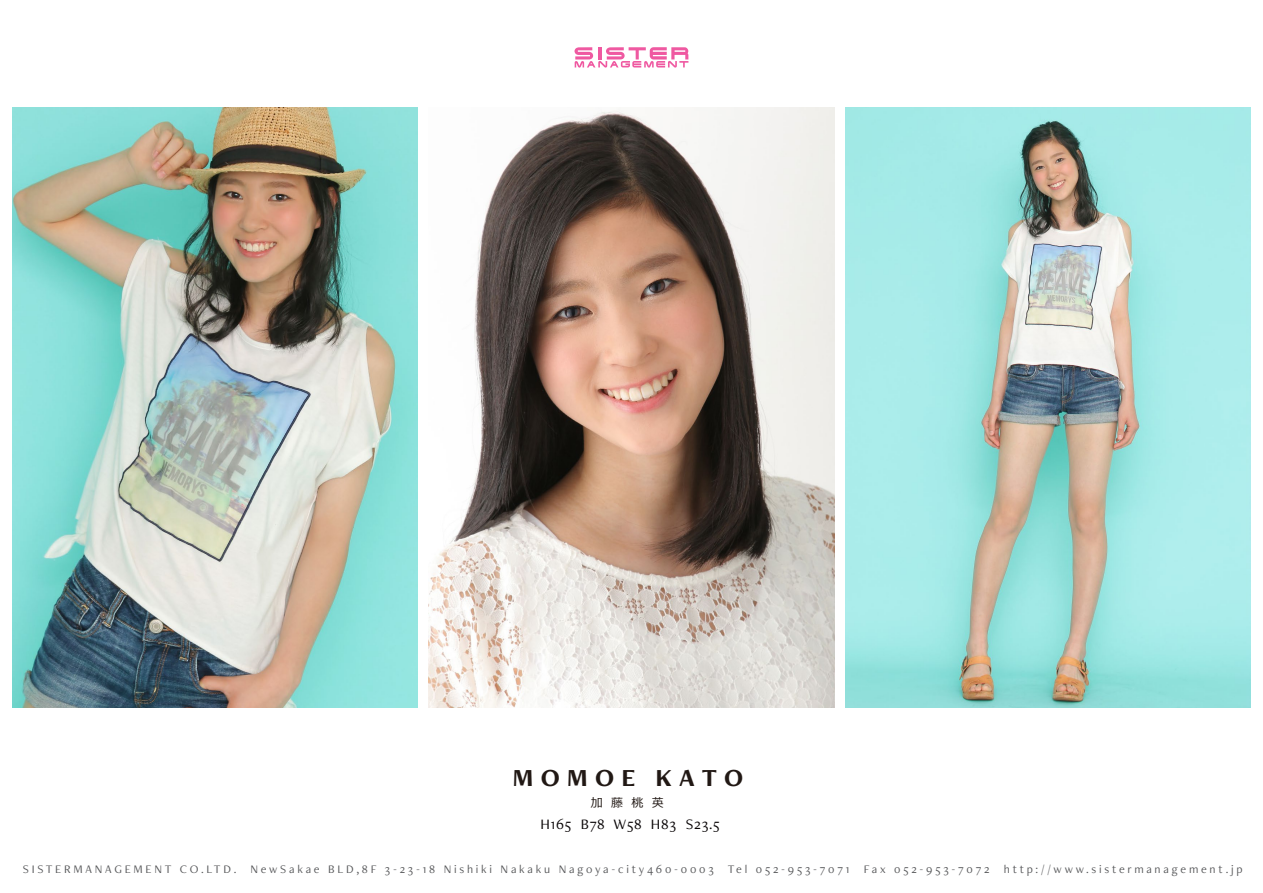
<style>
.page{position:relative;width:1263px;height:893px;background:#fff}
.page>*{position:absolute;margin:0;border:0;box-sizing:border-box;transform-origin:0 0}
.t1{font:700 25.5px "Freight Neo Pro";letter-spacing:.28em;color:#211814}
.t2{font:15px "Freight Neo Pro";letter-spacing:.05em;color:#070304}
.t3{font:12px "Freight Neo Pro";letter-spacing:.23em;color:#57585a}
.t4{font:12px "Meiryo";color:#211814}
</style>
<div class="page">
<img style="left:13px;top:108px;width:405px;height:600px">
<img style="left:429px;top:108px;width:405px;height:600px">
<img style="left:845px;top:108px;width:405px;height:600px">
<svg style="left:574px;top:47px;width:114px;height:21px"></svg>
<h1 class="t1" style="left:513px;top:761px;width:232px">MOMOE KATO</h1>
<p class="t2" style="left:541px;top:814px;width:181px">H165 B78 W58 H83 S23.5</p>
<p class="t4" style="left:591px;top:794px;width:75px">加藤桃英</p>
<p class="t3" style="left:23px;top:861px;width:1221px">SISTERMANAGEMENT CO.LTD. NewSakae BLD,8F 3-23-18 Nishiki Nakaku Nagoya-city460-0003 Tel 052-953-7071 Fax 052-953-7072 http://www.sistermanagement.jp</p>
</div>
